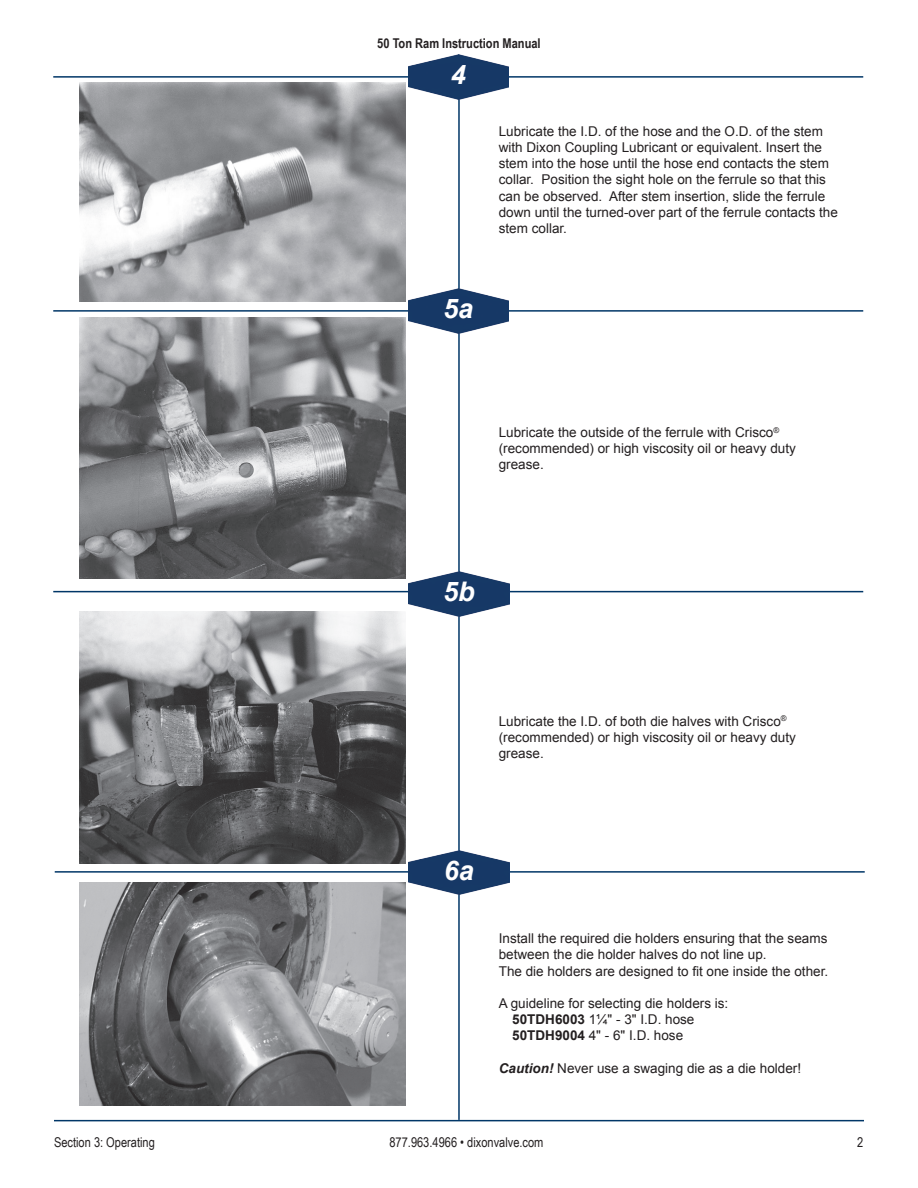
<style>
.page{position:relative;width:918px;height:1188px;background:#fff}
.page>*{position:absolute;margin:0;border:0;box-sizing:border-box;transform-origin:0 0}
.t1{font:italic 700 27px "Arial";color:#fff}
.t2{font:13.5px/16.2px "Arial";color:#231f20}
.t3{font:13.5px "Arial Narrow";color:#231f20}
.t4{font:700 13.5px "Arial Narrow";color:#231f20}
.s1{font-weight:700}
.s2{font-weight:700;font-style:italic}
</style>
<div class="page">
<hr style="left:458px;top:77px;width:2px;height:1043px;background:#003667">
<hr style="left:53px;top:76px;width:810px;height:2px;background:#003667">
<img style="left:408px;top:55px;width:100px;height:44px">
<hr style="left:53px;top:310px;width:810px;height:2px;background:#003667">
<img style="left:408px;top:289px;width:100px;height:44px">
<hr style="left:53px;top:591px;width:810px;height:1px;background:#003667">
<img style="left:409px;top:572px;width:100px;height:44px">
<hr style="left:55px;top:871px;width:810px;height:2px;background:#003667">
<img style="left:409px;top:850px;width:100px;height:45px">
<img style="left:79px;top:83px;width:327px;height:218px">
<img style="left:79px;top:318px;width:327px;height:261px">
<img style="left:79px;top:611px;width:327px;height:252px">
<img style="left:79px;top:883px;width:327px;height:223px">
<hr style="left:54px;top:1120px;width:810px;height:1px;background:#003667">
<p class="t4" style="left:377px;top:33px;width:165px">50 Ton Ram Instruction Manual</p>
<p class="t1" style="left:451px;top:57px;width:17px">4</p>
<p class="t2" style="left:499px;top:123px;width:341px">Lubricate the I.D. of the hose and the O.D. of the stem with Dixon Coupling Lubricant or equivalent. Insert the stem into the hose until the hose end contacts the stem collar. Position the sight hole on the ferrule so that this can be observed. After stem insertion, slide the ferrule down until the turned-over part of the ferrule contacts the stem collar.</p>
<p class="t1" style="left:443px;top:291px;width:32px">5a</p>
<p class="t2" style="left:499px;top:424px;width:299px">Lubricate the outside of the ferrule with Crisco<sup>® </sup>(recommended) or high viscosity oil or heavy duty grease.</p>
<p class="t1" style="left:443px;top:574px;width:33px">5b</p>
<p class="t2" style="left:499px;top:713px;width:299px">Lubricate the I.D. of both die halves with Crisco<sup>® </sup>(recommended) or high viscosity oil or heavy duty grease.</p>
<p class="t1" style="left:444px;top:852px;width:32px">6a</p>
<p class="t2" style="left:499px;top:930px;width:330px">Install the required die holders ensuring that the seams between the die holder halves do not line up.</p>
<p class="t2" style="left:499px;top:963px;width:331px">The die holders are designed to fit one inside the other.</p>
<p class="t2" style="left:499px;top:995px;width:231px">A guideline for selecting die holders is:</p>
<p class="t2" style="left:512px;top:1011px;width:184px"><span class="s1">50TDH6003</span> 1¼" - 3" I.D. hose</p>
<p class="t2" style="left:512px;top:1028px;width:172px"><span class="s1">50TDH9004</span> 4" - 6" I.D. hose</p>
<p class="t2" style="left:499px;top:1060px;width:304px"><span class="s2">Caution!</span> Never use a swaging die as a die holder!</p>
<p class="t3" style="left:54px;top:1132px;width:102px">Section 3: Operating</p>
<p class="t3" style="left:389px;top:1132px;width:156px">877.963.4966 • dixonvalve.com</p>
<p class="t3" style="left:857px;top:1132px;width:8px">2</p>
</div>
